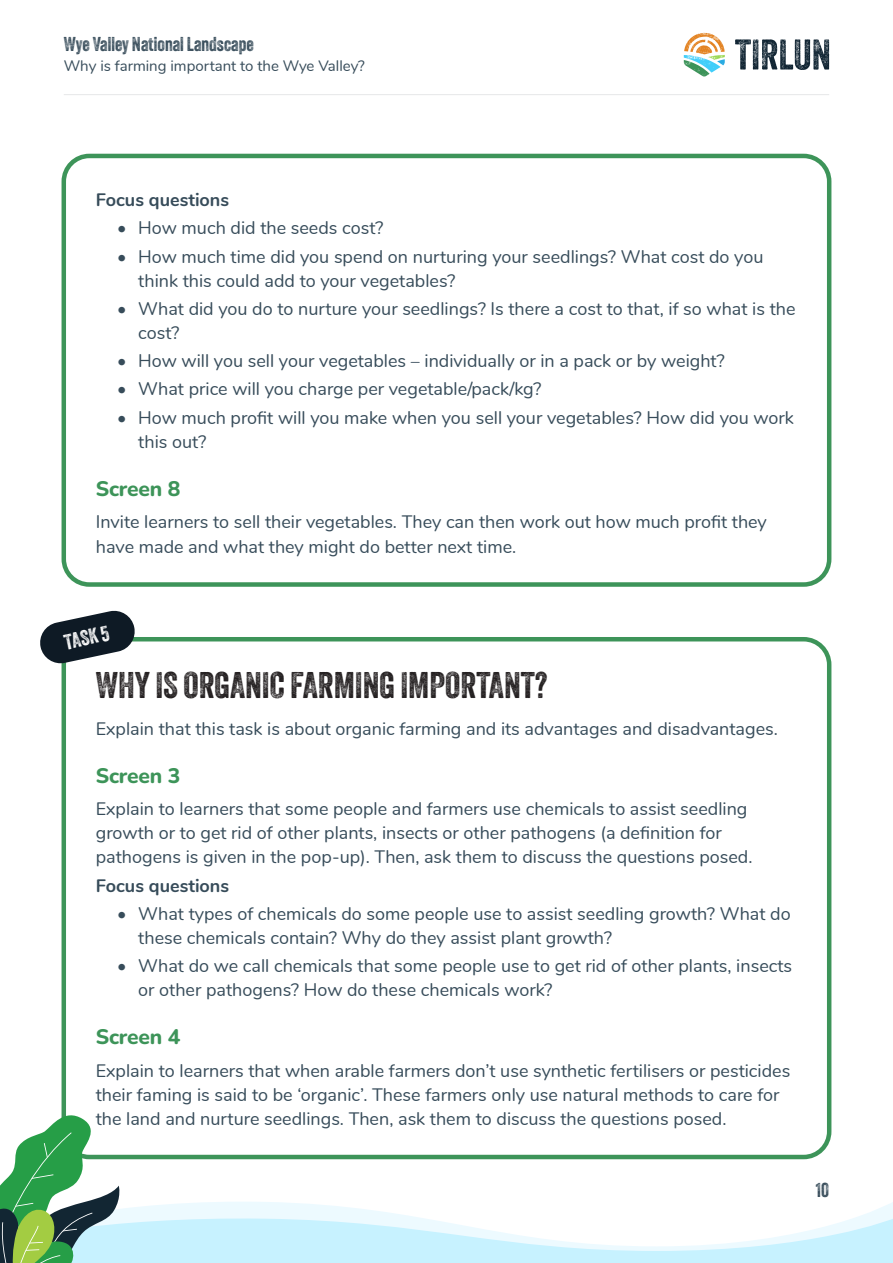
<style>
.page{position:relative;width:893px;height:1263px;background:#fff}
.page>*{position:absolute;margin:0;border:0;box-sizing:border-box;transform-origin:0 0}
.Page_sub_heading{font:36px "Veneer Two";color:#231f20}
.Page_section_heading{font:800 21px "Nunito";letter-spacing:-.01em;color:#3d9459}
.Key_activity_heading{font:21px "Veneer Two";color:#fff}
.t1{font:19.5px "Veneer Two";color:#374c5a}
.Body_text{font:18px/24px "Nunito";color:#374c5a}
.Body_text-2{font:700 18px "Nunito";color:#374c5a}
.t2{font:15px "Nunito";color:#374c5a}
</style>
<div class="page">
<svg style="left:735px;top:39px;width:94px;height:31px"></svg>
<svg style="left:684px;top:33px;width:41px;height:44px"></svg>
<hr style="left:64px;top:94px;width:765px;height:1px;background:#e6e7e9">
<div style="left:62px;top:154px;width:769px;height:433px;border:4px solid #3d9459;border-radius:26px"></div>
<svg style="left:40px;top:610px;width:97px;height:55px"></svg>
<svg style="left:0;top:1108px;width:893px;height:155px"></svg>
<p class="t1" style="left:64px;top:32px;width:191px">Wye Valley National Landscape</p>
<p class="t2" style="left:64px;top:54px;width:302px">Why is farming important to the Wye Valley?</p>
<p class="Body_text-2" style="left:96px;top:187px;width:135px">Focus questions</p>
<p class="Body_text" style="left:117px;top:215px;width:268px">• How much did the seeds cost?</p>
<p class="Body_text" style="left:138px;top:243px;width:627px;text-indent:-21px">• How much time did you spend on nurturing your seedlings? What cost do you think this could add to your vegetables?</p>
<p class="Body_text" style="left:138px;top:296px;width:659px;text-indent:-21px">• What did you do to nurture your seedlings? Is there a cost to that, if so what is the cost?</p>
<p class="Body_text" style="left:117px;top:348px;width:609px">• How will you sell your vegetables – individually or in a pack or by weight?</p>
<p class="Body_text" style="left:117px;top:376px;width:426px">• What price will you charge per vegetable/pack/kg?</p>
<p class="Body_text" style="left:138px;top:404px;width:657px;text-indent:-21px">• How much profit will you make when you sell your vegetables? How did you work this out?</p>
<p class="Page_section_heading" style="left:96px;top:474px;width:86px">Screen 8</p>
<p class="Body_text" style="left:96px;top:509px;width:673px">Invite learners to sell their vegetables. They can then work out how much profit they have made and what they might do better next time.</p>
<p class="Key_activity_heading" style="left:62px;top:630px;width:47px;rotate:-12deg">TASK 5</p>
<p class="Page_sub_heading" style="left:96px;top:663px;width:453px">WHY IS ORGANIC FARMING IMPORTANT?</p>
<p class="Body_text" style="left:96px;top:715px;width:684px">Explain that this task is about organic farming and its advantages and disadvantages.</p>
<p class="Page_section_heading" style="left:96px;top:761px;width:86px">Screen 3</p>
<p class="Body_text" style="left:96px;top:796px;width:658px">Explain to learners that some people and farmers use chemicals to assist seedling growth or to get rid of other plants, insects or other pathogens (a definition for pathogens is given in the pop-up). Then, ask them to discuss the questions posed.</p>
<p class="Body_text-2" style="left:96px;top:872px;width:135px">Focus questions</p>
<p class="Body_text" style="left:138px;top:901px;width:654px;text-indent:-21px">• What types of chemicals do some people use to assist seedling growth? What do these chemicals contain? Why do they assist plant growth?</p>
<p class="Body_text" style="left:138px;top:953px;width:655px;text-indent:-21px">• What do we call chemicals that some people use to get rid of other plants, insects or other pathogens? How do these chemicals work?</p>
<p class="Page_section_heading" style="left:96px;top:1022px;width:86px">Screen 4</p>
<p class="Body_text" style="left:96px;top:1058px;width:696px">Explain to learners that when arable farmers don’t use synthetic fertilisers or pesticides their faming is said to be ‘organic’. These farmers only use natural methods to care for the land and nurture seedlings. Then, ask them to discuss the questions posed.</p>
<p class="t1" style="left:816px;top:1178px;width:15px">10</p>
</div>
